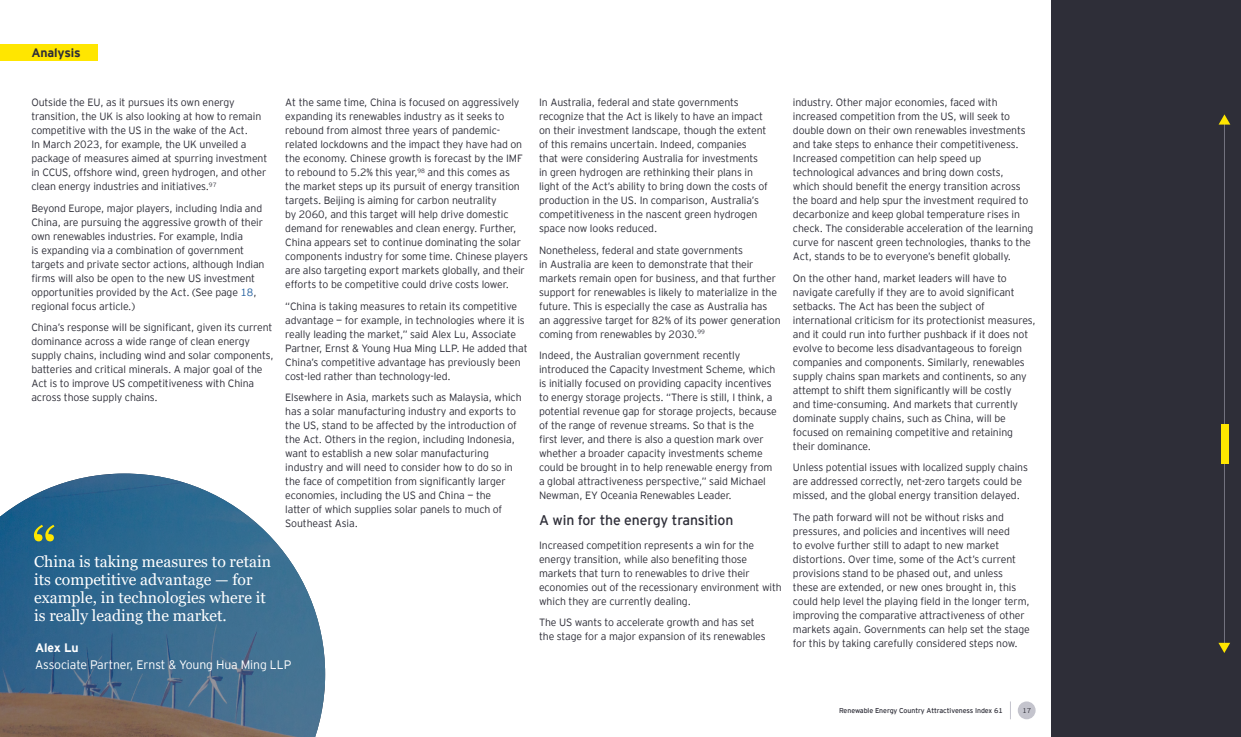
<style>
.page{position:relative;width:1241px;height:737px;background:#fff}
.page>*{position:absolute;margin:0;border:0;box-sizing:border-box;transform-origin:0 0}
.Quote_mark{font:63px "Georgia";color:#ffe600}
.t1{font:15.75px/18.1px "Georgia";color:#fff}
.Bullet{font:14px "EY Interstate";letter-spacing:-.01em;color:#2e2e38}
.Quote__Authors_Name{font:300 12.25px "EY Interstate";letter-spacing:-.01em;color:#fff}
.Bullet-2{font:700 12.25px "EY Interstate";letter-spacing:-.01em;color:#2e2e38}
.Quote__Authors_Name-2{font:700 12.25px "EY Interstate";letter-spacing:-.015em;color:#fff}
.Body_copy{font:300 10.5px/14px "EY Interstate";letter-spacing:-.01em;color:#2e2e38}
.Brochure_subtitle_RL{font:7px "EY Interstate";letter-spacing:-.01em;color:#2e2e38}
.Brochure_subtitle_RL-2{font:300 7px "EY Interstate";color:#2e2e38}
.s1{color:#215e9e}
</style>
<div class="page">
<div style="left:1050px;top:0;width:190px;height:737px;background:#2e2e38"></div>
<hr style="left:1223px;top:117px;width:1px;height:529px;background:#747480">
<svg style="left:1218px;top:114px;width:12px;height:11px"></svg>
<svg style="left:1218px;top:643px;width:11px;height:10px"></svg>
<svg style="left:0;top:473px;width:325px;height:264px;background:#557b96"></svg>
<div style="left:0;top:44px;width:97px;height:17px;background:#ffe600"></div>
<div style="left:1017px;top:701px;width:18px;height:18px;background:#c4c4cd;border-radius:50%"></div>
<div style="left:1220px;top:424px;width:7px;height:39px;background:#ffe600"></div>
<p class="Bullet-2" style="left:32px;top:44px;width:51px">Analysis</p>
<p class="Body_copy" style="left:31px;top:95px;width:237px">Outside the EU, as it pursues its own energy transition, the UK is also looking at how to remain competitive with the US in the wake of the Act.<br>In March 2023, for example, the UK unveiled a package of measures aimed at spurring investment in CCUS, offshore wind, green hydrogen, and other clean energy industries and initiatives.<sup>97</sup></p>
<p class="Body_copy" style="left:31px;top:200px;width:234px">Beyond Europe, major players, including India and China, are pursuing the aggressive growth of their own renewables industries. For example, India<br>is expanding via a combination of government targets and private sector actions, although Indian firms will also be open to the new US investment opportunities provided by the Act. (See page <span class="s1">18</span>, regional focus article.)</p>
<p class="Body_copy" style="left:31px;top:320px;width:244px">China’s response will be significant, given its current dominance across a wide range of clean energy supply chains, including wind and solar components, batteries and critical minerals. A major goal of the Act is to improve US competitiveness with China across those supply chains.</p>
<p class="Quote_mark" style="left:32px;top:512px;width:27px">“</p>
<p class="t1" style="left:34px;top:552px;width:238px">China is taking measures to retain its competitive advantage — for example, in technologies where it is really leading the market.</p>
<p class="Body_copy" style="left:285px;top:95px;width:244px">At the same time, China is focused on aggressively expanding its renewables industry as it seeks to rebound from almost three years of pandemic&shy;related lockdowns and the impact they have had on the economy. Chinese growth is forecast by the IMF to rebound to 5.2% this year,<sup>98</sup> and this comes as<br>the market steps up its pursuit of energy transition targets. Beijing is aiming for carbon neutrality<br>by 2060, and this target will help drive domestic demand for renewables and clean energy. Further, China appears set to continue dominating the solar components industry for some time. Chinese players are also targeting export markets globally, and their efforts to be competitive could drive costs lower.</p>
<p class="Body_copy" style="left:285px;top:298px;width:244px">“China is taking measures to retain its competitive advantage — for example, in technologies where it is really leading the market,” said Alex Lu, Associate Partner, Ernst &amp; Young Hua Ming LLP. He added that China’s competitive advantage has previously been cost-led rather than technology-led.</p>
<p class="Body_copy" style="left:285px;top:390px;width:238px">Elsewhere in Asia, markets such as Malaysia, which has a solar manufacturing industry and exports to the US, stand to be affected by the introduction of the Act. Others in the region, including Indonesia, want to establish a new solar manufacturing industry and will need to consider how to do so in the face of competition from significantly larger economies, including the US and China — the<br>latter of which supplies solar panels to much of Southeast Asia.</p>
<p class="Quote__Authors_Name-2" style="left:35px;top:638px;width:45px">Alex Lu</p>
<p class="Quote__Authors_Name" style="left:35px;top:656px;width:258px">Associate Partner, Ernst &amp; Young Hua Ming LLP</p>
<p class="Body_copy" style="left:539px;top:95px;width:230px">In Australia, federal and state governments recognize that the Act is likely to have an impact on their investment landscape, though the extent of this remains uncertain. Indeed, companies that were considering Australia for investments in green hydrogen are rethinking their plans in light of the Act’s ability to bring down the costs of production in the US. In comparison, Australia’s competitiveness in the nascent green hydrogen space now looks reduced.</p>
<p class="Body_copy" style="left:539px;top:242px;width:243px">Nonetheless, federal and state governments<br>in Australia are keen to demonstrate that their markets remain open for business, and that further support for renewables is likely to materialize in the future. This is especially the case as Australia has an aggressive target for 82% of its power generation coming from renewables by 2030.<sup>99</sup></p>
<p class="Body_copy" style="left:539px;top:348px;width:239px">Indeed, the Australian government recently introduced the Capacity Investment Scheme, which is initially focused on providing capacity incentives to energy storage projects. “There is still, I think, a potential revenue gap for storage projects, because of the range of revenue streams. So that is the<br>first lever, and there is also a question mark over whether a broader capacity investments scheme could be brought in to help renewable energy from a global attractiveness perspective,” said Michael Newman, EY Oceania Renewables Leader.</p>
<p class="Bullet" style="left:539px;top:510px;width:196px">A win for the energy transition</p>
<p class="Body_copy" style="left:539px;top:537px;width:244px">Increased competition represents a win for the energy transition, while also benefiting those markets that turn to renewables to drive their economies out of the recessionary environment with which they are currently dealing.</p>
<p class="Body_copy" style="left:539px;top:615px;width:228px">The US wants to accelerate growth and has set the stage for a major expansion of its renewables</p>
<p class="Body_copy" style="left:792px;top:95px;width:242px">industry. Other major economies, faced with increased competition from the US, will seek to double down on their own renewables investments and take steps to enhance their competitiveness.<br>Increased competition can help speed up technological advances and bring down costs,<br>which should benefit the energy transition across the board and help spur the investment required to decarbonize and keep global temperature rises in check. The considerable acceleration of the learning curve for nascent green technologies, thanks to the Act, stands to be to everyone’s benefit globally.</p>
<p class="Body_copy" style="left:792px;top:270px;width:244px">On the other hand, market leaders will have to navigate carefully if they are to avoid significant setbacks. The Act has been the subject of international criticism for its protectionist measures, and it could run into further pushback if it does not evolve to become less disadvantageous to foreign companies and components. Similarly, renewables supply chains span markets and continents, so any attempt to shift them significantly will be costly<br>and time-consuming. And markets that currently dominate supply chains, such as China, will be focused on remaining competitive and retaining their dominance.</p>
<p class="Body_copy" style="left:792px;top:460px;width:237px">Unless potential issues with localized supply chains are addressed correctly, net-zero targets could be missed, and the global energy transition delayed.</p>
<p class="Body_copy" style="left:792px;top:509px;width:238px">The path forward will not be without risks and pressures, and policies and incentives will need<br>to evolve further still to adapt to new market distortions. Over time, some of the Act’s current provisions stand to be phased out, and unless these are extended, or new ones brought in, this could help level the playing field in the longer term, improving the comparative attractiveness of other markets again. Governments can help set the stage for this by taking carefully considered steps now.</p>
<p class="Brochure_subtitle_RL" style="left:838px;top:705px;width:165px">Renewable Energy Country Attractiveness Index 61</p>
<p class="Brochure_subtitle_RL-2" style="left:1022px;top:705px;width:10px">17</p>
</div>
